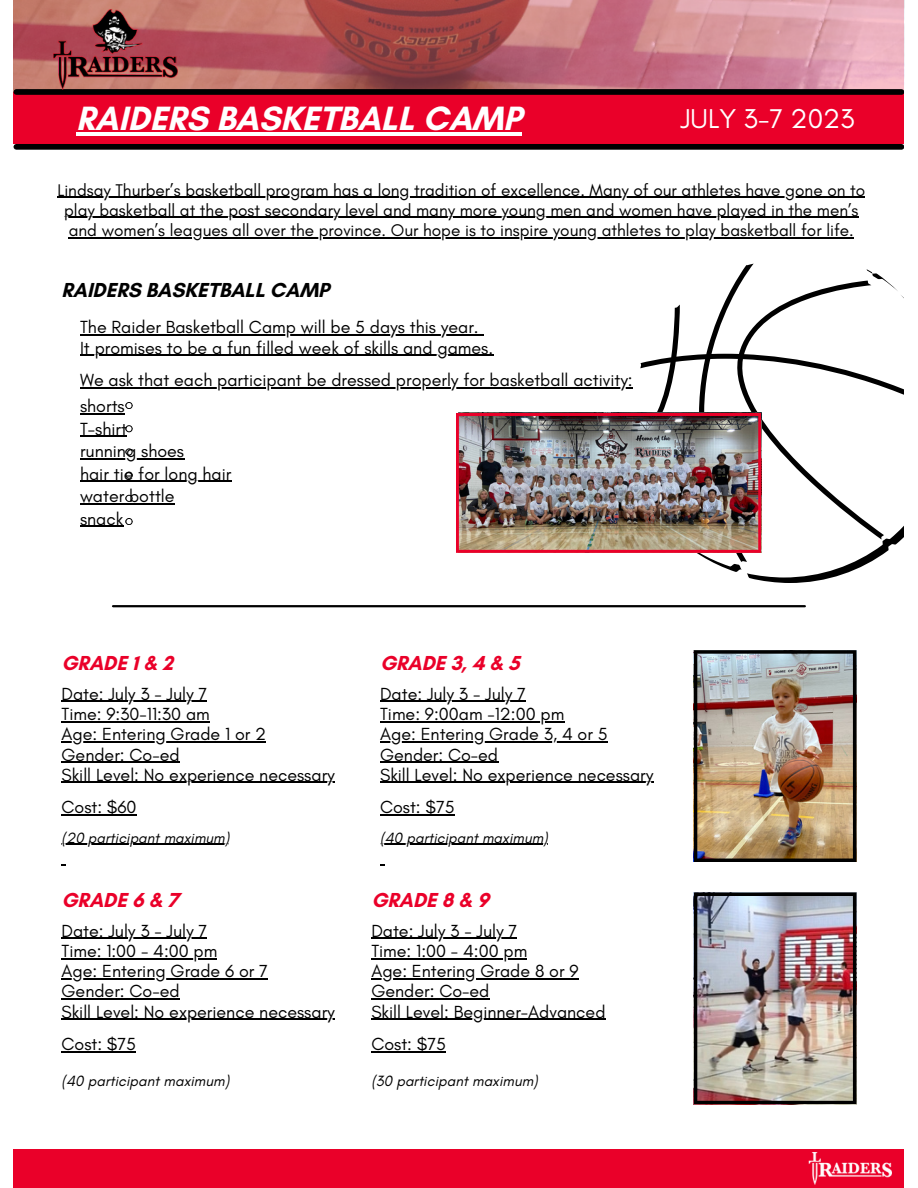
<style>
.page{position:relative;width:918px;height:1188px;background:#fff}
.page>*{position:absolute;margin:0;border:0;box-sizing:border-box;transform-origin:0 0}
.t1{font:700 34.35px "Glacial Indifference";color:#fff}
.t2{font:27.75px "Glacial Indifference";color:#fff}
.t3{font:700 20.7px "Glacial Indifference";color:#ea0029}
.t4{font:700 20.7px "Glacial Indifference";color:#000}
.t5{font:17.85px/20.2px "Glacial Indifference";color:#000}
.t6{font:17.25px/20.2px "Glacial Indifference";color:#000;text-align:center}
.t7{font:italic 15.15px "Glacial Indifference";color:#000}
</style>
<div class="page">
<img style="left:14px;top:0;width:890px;height:92px">
<hr style="left:113px;top:605px;width:692px;height:2px;background:#000">
<div style="left:13px;top:92px;width:891px;height:53px;background:#ea0029"></div>
<div style="left:16px;top:89px;width:886px;height:6px;background:#000"></div>
<div style="left:16px;top:144px;width:886px;height:6px;background:#000"></div>
<svg style="left:747px;top:562px;width:123px;height:21px"></svg>
<svg style="left:640px;top:264px;width:264px;height:298px"></svg>
<img style="left:54px;top:9px;width:124px;height:80px">
<div style="left:14px;top:1149px;width:890px;height:39px;background:#ea0029"></div>
<img style="left:808px;top:1153px;width:84px;height:31px">
<img style="left:456px;top:413px;width:305px;height:160px">
<img style="left:694px;top:650px;width:163px;height:212px">
<svg style="left:126px;top:402px;width:6px;height:7px"></svg>
<svg style="left:126px;top:425px;width:6px;height:7px"></svg>
<svg style="left:126px;top:449px;width:6px;height:6px"></svg>
<svg style="left:126px;top:472px;width:6px;height:7px"></svg>
<svg style="left:126px;top:495px;width:6px;height:7px"></svg>
<svg style="left:126px;top:518px;width:6px;height:7px"></svg>
<img style="left:694px;top:893px;width:163px;height:211px">
<hr style="left:76px;top:133px;width:446px;height:3px;background:#fff">
<hr style="left:57px;top:197px;width:808px;height:1px;background:#000">
<hr style="left:64px;top:217px;width:795px;height:1px;background:#000">
<hr style="left:69px;top:237px;width:785px;height:1px;background:#000">
<hr style="left:61px;top:701px;width:146px;height:1px;background:#000">
<hr style="left:61px;top:721px;width:149px;height:1px;background:#000">
<hr style="left:61px;top:741px;width:205px;height:2px;background:#000">
<hr style="left:61px;top:762px;width:119px;height:1px;background:#000">
<hr style="left:61px;top:782px;width:274px;height:1px;background:#000">
<hr style="left:61px;top:815px;width:76px;height:1px;background:#000">
<hr style="left:61px;top:844px;width:168px;height:1px;background:#000">
<hr style="left:61px;top:938px;width:146px;height:1px;background:#000">
<hr style="left:61px;top:958px;width:156px;height:1px;background:#000">
<hr style="left:61px;top:978px;width:207px;height:1px;background:#000">
<hr style="left:61px;top:998px;width:119px;height:2px;background:#000">
<hr style="left:61px;top:1019px;width:274px;height:1px;background:#000">
<hr style="left:61px;top:1051px;width:75px;height:1px;background:#000">
<hr style="left:371px;top:938px;width:146px;height:1px;background:#000">
<hr style="left:371px;top:958px;width:156px;height:1px;background:#000">
<hr style="left:371px;top:978px;width:208px;height:1px;background:#000">
<hr style="left:371px;top:998px;width:118px;height:2px;background:#000">
<hr style="left:371px;top:1019px;width:235px;height:1px;background:#000">
<hr style="left:371px;top:1051px;width:75px;height:1px;background:#000">
<hr style="left:80px;top:335px;width:399px;height:1px;background:#000">
<hr style="left:80px;top:355px;width:413px;height:1px;background:#000">
<hr style="left:80px;top:387px;width:553px;height:2px;background:#000">
<hr style="left:80px;top:413px;width:45px;height:1px;background:#000">
<hr style="left:80px;top:436px;width:47px;height:1px;background:#000">
<hr style="left:80px;top:458px;width:104px;height:1px;background:#000">
<hr style="left:80px;top:481px;width:151px;height:1px;background:#000">
<hr style="left:80px;top:503px;width:95px;height:1px;background:#000">
<hr style="left:80px;top:526px;width:43px;height:1px;background:#000">
<hr style="left:380px;top:701px;width:146px;height:1px;background:#000">
<hr style="left:380px;top:721px;width:184px;height:1px;background:#000">
<hr style="left:380px;top:741px;width:228px;height:2px;background:#000">
<hr style="left:380px;top:762px;width:118px;height:1px;background:#000">
<hr style="left:380px;top:782px;width:273px;height:1px;background:#000">
<hr style="left:380px;top:815px;width:75px;height:1px;background:#000">
<hr style="left:380px;top:844px;width:168px;height:1px;background:#000">
<p class="t1" style="left:76px;top:98px;width:447px">RAIDERS BASKETBALL CAMP</p>
<p class="t2" style="left:681px;top:102px;width:176px">JULY 3-7 2023</p>
<p class="t6" style="left:57px;top:179px;width:809px">Lindsay Thurber’s basketball program has a long tradition of excellence. Many of our athletes have gone on to play basketball at the post secondary level and many more young men and women have played in the men’s and women’s leagues all over the province. Our hope is to inspire young athletes to play basketball for life.</p>
<p class="t4" style="left:61px;top:278px;width:269px">RAIDERS BASKETBALL CAMP</p>
<p class="t5" style="left:80px;top:317px;width:400px">The Raider Basketball Camp will be 5 days this year.</p>
<p class="t5" style="left:80px;top:337px;width:415px">It promises to be a fun filled week of skills and games.</p>
<p class="t5" style="left:80px;top:370px;width:554px">We ask that each participant be dressed properly for basketball activity:</p>
<p class="t5" style="left:80px;top:396px;width:46px">shorts</p>
<p class="t5" style="left:80px;top:418px;width:48px">T-shirt</p>
<p class="t5" style="left:80px;top:441px;width:106px">running shoes</p>
<p class="t5" style="left:80px;top:463px;width:153px">hair tie for long hair</p>
<p class="t5" style="left:80px;top:486px;width:96px">water bottle</p>
<p class="t5" style="left:80px;top:508px;width:45px">snack</p>
<p class="t3" style="left:61px;top:650px;width:113px">GRADE 1 &amp; 2</p>
<p class="t5" style="left:61px;top:683px;width:147px">Date: July 3 - July 7</p>
<p class="t5" style="left:61px;top:704px;width:150px">Time: 9:30-11:30 am</p>
<p class="t5" style="left:61px;top:724px;width:206px">Age: Entering Grade 1 or 2</p>
<p class="t5" style="left:61px;top:744px;width:120px">Gender: Co-ed</p>
<p class="t5" style="left:61px;top:764px;width:275px">Skill Level: No experience necessary</p>
<p class="t5" style="left:61px;top:797px;width:77px">Cost: $60</p>
<p class="t7" style="left:61px;top:828px;width:169px">(20 participant maximum)</p>
<p class="t3" style="left:61px;top:887px;width:119px">GRADE 6 &amp; 7</p>
<p class="t5" style="left:61px;top:920px;width:147px">Date: July 3 - July 7</p>
<p class="t5" style="left:61px;top:940px;width:157px">Time: 1:00 - 4:00 pm</p>
<p class="t5" style="left:61px;top:961px;width:208px">Age: Entering Grade 6 or 7</p>
<p class="t5" style="left:61px;top:981px;width:120px">Gender: Co-ed</p>
<p class="t5" style="left:61px;top:1001px;width:275px">Skill Level: No experience necessary</p>
<p class="t5" style="left:61px;top:1034px;width:76px">Cost: $75</p>
<p class="t3" style="left:380px;top:650px;width:141px">GRADE 3, 4 &amp; 5</p>
<p class="t5" style="left:380px;top:683px;width:147px">Date: July 3 - July 7</p>
<p class="t5" style="left:380px;top:704px;width:186px">Time: 9:00am -12:00 pm</p>
<p class="t5" style="left:380px;top:724px;width:229px">Age: Entering Grade 3, 4 or 5<br>Gender: Co-ed</p>
<p class="t5" style="left:380px;top:764px;width:275px">Skill Level: No experience necessary</p>
<p class="t5" style="left:380px;top:797px;width:76px">Cost: $75</p>
<p class="t7" style="left:380px;top:828px;width:169px">(40 participant maximum)</p>
<p class="t3" style="left:371px;top:887px;width:119px">GRADE 8 &amp; 9</p>
<p class="t5" style="left:371px;top:920px;width:147px">Date: July 3 - July 7</p>
<p class="t5" style="left:371px;top:940px;width:157px">Time: 1:00 - 4:00 pm</p>
<p class="t5" style="left:371px;top:961px;width:209px">Age: Entering Grade 8 or 9<br>Gender: Co-ed</p>
<p class="t5" style="left:371px;top:1001px;width:236px">Skill Level: Beginner-Advanced</p>
<p class="t5" style="left:371px;top:1034px;width:76px">Cost: $75</p>
<p class="t7" style="left:61px;top:1072px;width:169px">(40 participant maximum)</p>
<p class="t7" style="left:371px;top:1072px;width:168px">(30 participant maximum)</p>
</div>
